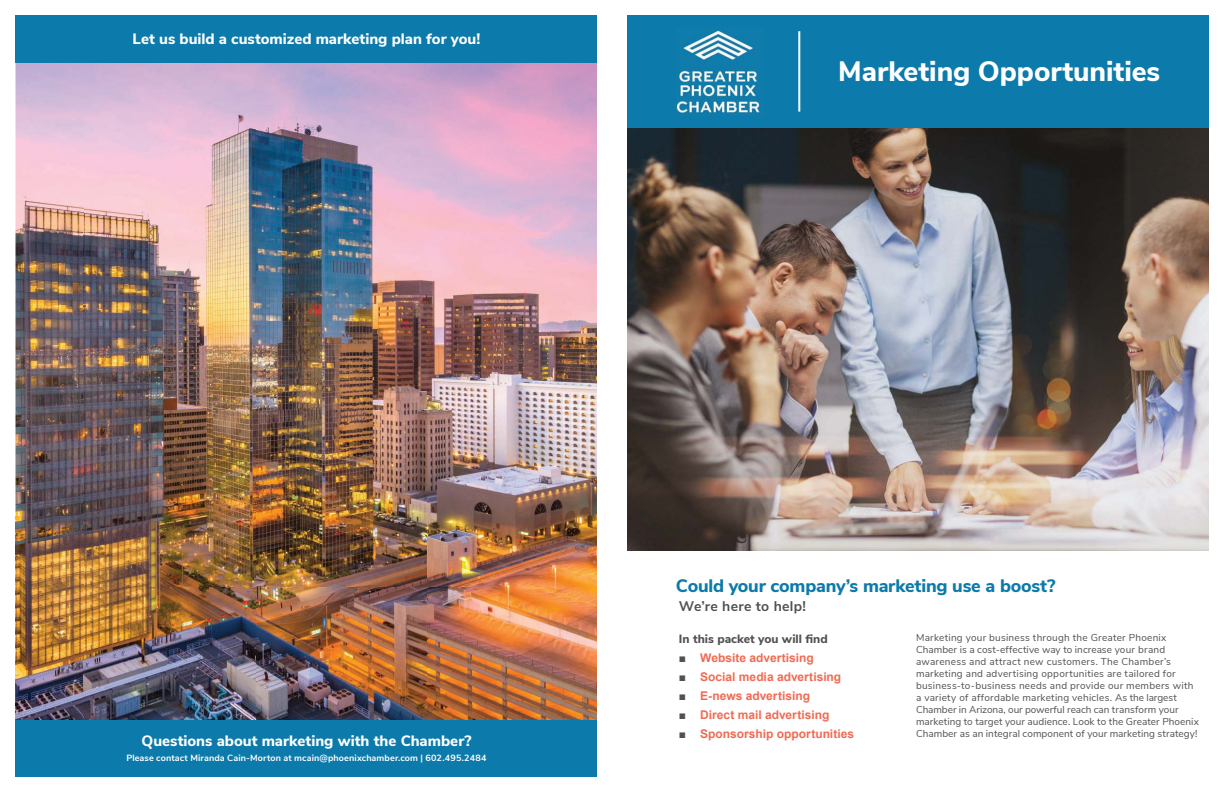
<style>
.page{position:relative;width:1224px;height:792px;background:#fff}
.page>*{position:absolute;margin:0;border:0;box-sizing:border-box;transform-origin:0 0}
.t1{font:800 28px "Nunito Sans";letter-spacing:-.005em;color:#fff}
.t2{font:800 18px "Nunito Sans";letter-spacing:-.01em;color:#0c7aab}
.t3{font:800 15px "Nunito Sans";color:#fff}
.t4{font:700 14px "Nunito Sans";letter-spacing:.02em;color:#515153}
.t5{font:700 12px "Arial";color:#f16a52}
.t6{font:800 12px "Nunito Sans";color:#515153}
.t7{font:10px/12px "Nunito Sans";letter-spacing:.02em;color:#515153}
.t8{font:700 9px "Nunito Sans";letter-spacing:.01em;color:#fff}
.s1{font-weight:400;color:#515153}
</style>
<div class="page">
<img style="left:627px;top:128px;width:582px;height:423px">
<img style="left:16px;top:63px;width:581px;height:657px">
<div style="left:15px;top:15px;width:582px;height:48px;background:#0c7aab"></div>
<div style="left:15px;top:720px;width:582px;height:57px;background:#0c7aab"></div>
<div style="left:627px;top:15px;width:582px;height:113px;background:#0c7aab"></div>
<img style="left:676px;top:27px;width:85px;height:88px">
<hr style="left:798px;top:31px;width:2px;height:81px;background:#fff">
<h3 class="t3" style="left:133px;top:28px;width:349px">Let us build a customized marketing plan for you!</h3>
<h1 class="t1" style="left:838px;top:50px;width:323px">Marketing Opportunities</h1>
<h3 class="t3" style="left:142px;top:729px;width:331px">Questions about marketing with the Chamber?</h3>
<p class="t8" style="left:126px;top:754px;width:362px">Please contact Miranda Cain-Morton at mcain@phoenixchamber.com | 602.495.2484</p>
<h2 class="t2" style="left:676px;top:572px;width:381px">Could your company’s marketing use a boost?</h2>
<h3 class="t4" style="left:679px;top:600px;width:128px">We’re here to help!</h3>
<p class="t6" style="left:679px;top:630px;width:150px">In this packet you will find</p>
<p class="t5" style="left:679px;top:653px;width:136px"><span class="s1">■</span> Website advertising</p>
<p class="t5" style="left:679px;top:672px;width:164px"><span class="s1">■</span> Social media advertising</p>
<p class="t5" style="left:679px;top:691px;width:133px"><span class="s1">■</span> E-news advertising</p>
<p class="t5" style="left:679px;top:710px;width:152px"><span class="s1">■</span> Direct mail advertising</p>
<p class="t5" style="left:679px;top:729px;width:177px"><span class="s1">■</span> Sponsorship opportunities</p>
<p class="t7" style="left:916px;top:632px;width:284px">Marketing your business through the Greater Phoenix Chamber is a cost-effective way to increase your brand awareness and attract new customers. The Chamber’s marketing and advertising opportunities are tailored for business-to-business needs and provide our members with a variety of affordable marketing vehicles. As the largest Chamber in Arizona, our powerful reach can transform your marketing to target your audience. Look to the Greater Phoenix Chamber as an integral component of your marketing strategy!</p>
</div>
